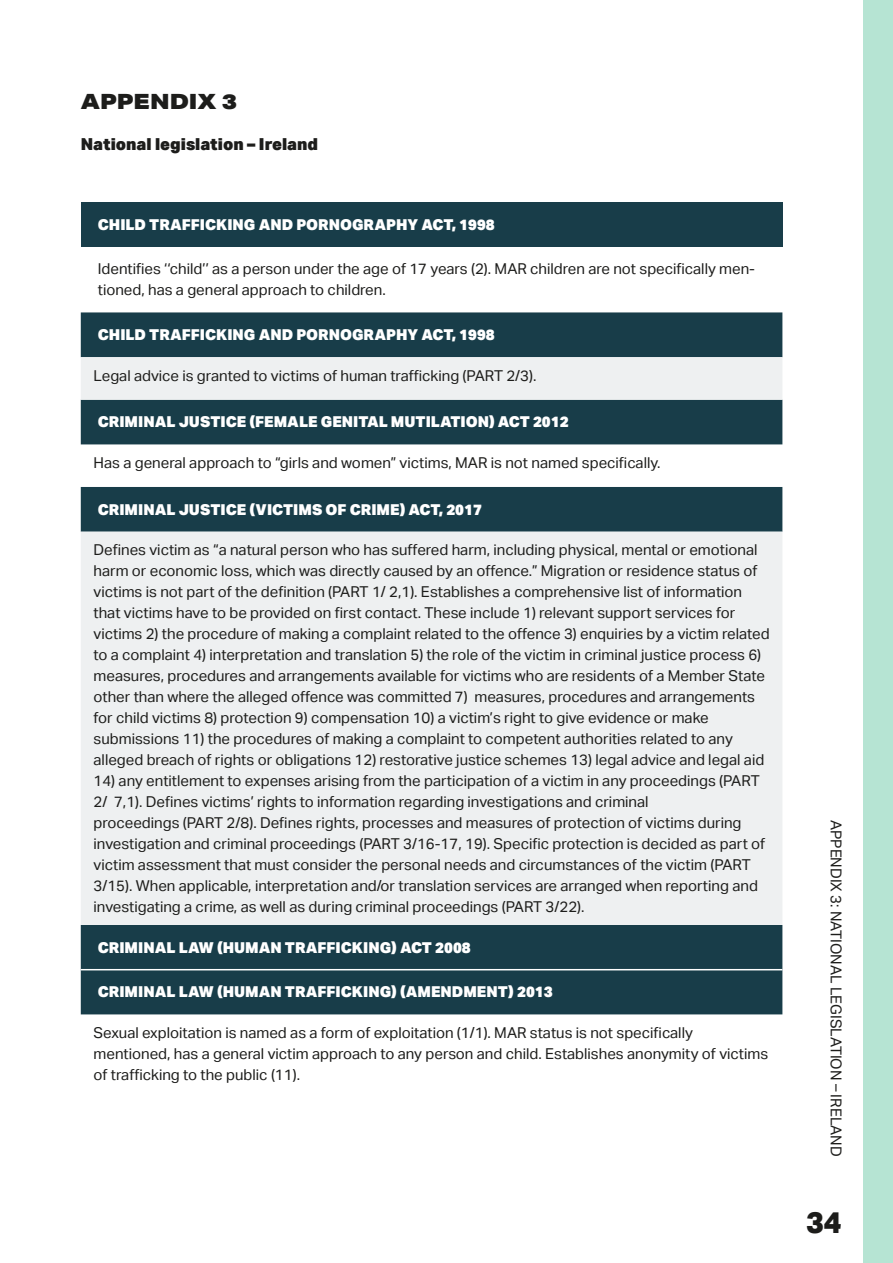
<style>
.page{position:relative;width:893px;height:1263px;background:#fff}
.page>*{position:absolute;margin:0;border:0;box-sizing:border-box;transform-origin:0 0}
.t1{font:800 30px "Aktiv Grotesk";color:#1d1d1b}
.t2{font:900 21px "Aktiv Grotesk Ex";color:#1d1d1b}
.t3{font:900 16.5px "Aktiv Grotesk";color:#1d1d1b}
.t4{font:15px/21px "Aktiv Grotesk";color:#1d1d1b}
.t5{font:900 15px "Aktiv Grotesk";color:#fff}
</style>
<div class="page">
<div style="left:863px;top:0;width:30px;height:1263px;background:#b6e4d3"></div>
<div style="left:81px;top:202px;width:701px;height:45px;background:#183d49"></div>
<div style="left:81px;top:312px;width:701px;height:702px;background:#183d49"></div>
<svg style="left:81px;top:357px;width:701px;height:568px;background:#cdd5d7"></svg>
<hr style="left:81px;top:969px;width:701px;height:1px;background:#fff">
<h2 class="t2" style="left:81px;top:87px;width:158px">APPENDIX 3</h2>
<p class="t3" style="left:81px;top:133px;width:239px">National legislation – Ireland</p>
<p class="t5" style="left:98px;top:215px;width:398px">CHILD TRAFFICKING AND PORNOGRAPHY ACT, 1998</p>
<p class="t4" style="left:98px;top:259px;width:659px">Identifies ‘‘child’’ as a person under the age of 17 years (2). MAR children are not specifically men&shy;tioned, has a general approach to children.</p>
<p class="t5" style="left:98px;top:325px;width:398px">CHILD TRAFFICKING AND PORNOGRAPHY ACT, 1998</p>
<p class="t4" style="left:94px;top:365px;width:444px">Legal advice is granted to victims of human trafficking (PART 2/3).</p>
<p class="t5" style="left:98px;top:412px;width:472px">CRIMINAL JUSTICE (FEMALE GENITAL MUTILATION) ACT 2012</p>
<p class="t4" style="left:94px;top:452px;width:568px">Has a general approach to “girls and women” victims, MAR is not named specifically.</p>
<p class="t5" style="left:98px;top:499px;width:386px">CRIMINAL JUSTICE (VICTIMS OF CRIME) ACT, 2017</p>
<p class="t4" style="left:94px;top:539px;width:678px">Defines victim as “a natural person who has suffered harm, including physical, mental or emotional harm or economic loss, which was directly caused by an offence.” Migration or residence status of victims is not part of the definition (PART 1/ 2,1). Establishes a comprehensive list of information that victims have to be provided on first contact. These include 1) relevant support services for victims 2) the procedure of making a complaint related to the offence 3) enquiries by a victim related to a complaint 4) interpretation and translation 5) the role of the victim in criminal justice process 6) measures, procedures and arrangements available for victims who are residents of a Member State other than where the alleged offence was committed 7) measures, procedures and arrangements for child victims 8) protection 9) compensation 10) a victim’s right to give evidence or make submissions 11) the procedures of making a complaint to competent authorities related to any alleged breach of rights or obligations 12) restorative justice schemes 13) legal advice and legal aid</p>
<p class="t4" style="left:94px;top:770px;width:673px">14) any entitlement to expenses arising from the participation of a victim in any proceedings (PART 2/ 7,1). Defines victims’ rights to information regarding investigations and criminal<br>proceedings (PART 2/8). Defines rights, processes and measures of protection of victims during investigation and criminal proceedings (PART 3/16-17, 19). Specific protection is decided as part of victim assessment that must consider the personal needs and circumstances of the victim (PART 3/15). When applicable, interpretation and/or translation services are arranged when reporting and investigating a crime, as well as during criminal proceedings (PART 3/22).</p>
<p class="t5" style="left:98px;top:937px;width:374px">CRIMINAL LAW (HUMAN TRAFFICKING) ACT 2008</p>
<p class="t5" style="left:98px;top:982px;width:456px">CRIMINAL LAW (HUMAN TRAFFICKING) (AMENDMENT) 2013</p>
<p class="t4" style="left:94px;top:1022px;width:676px">Sexual exploitation is named as a form of exploitation (1/1). MAR status is not specifically mentioned, has a general victim approach to any person and child. Establishes anonymity of victims of trafficking to the public (11).</p>
<p class="t4" style="left:846px;top:820px;width:339px;rotate:90deg">APPENDIX 3: NATIONAL LEGISLATION – IRELAND</p>
<h1 class="t1" style="left:806px;top:1205px;width:37px">34</h1>
</div>
